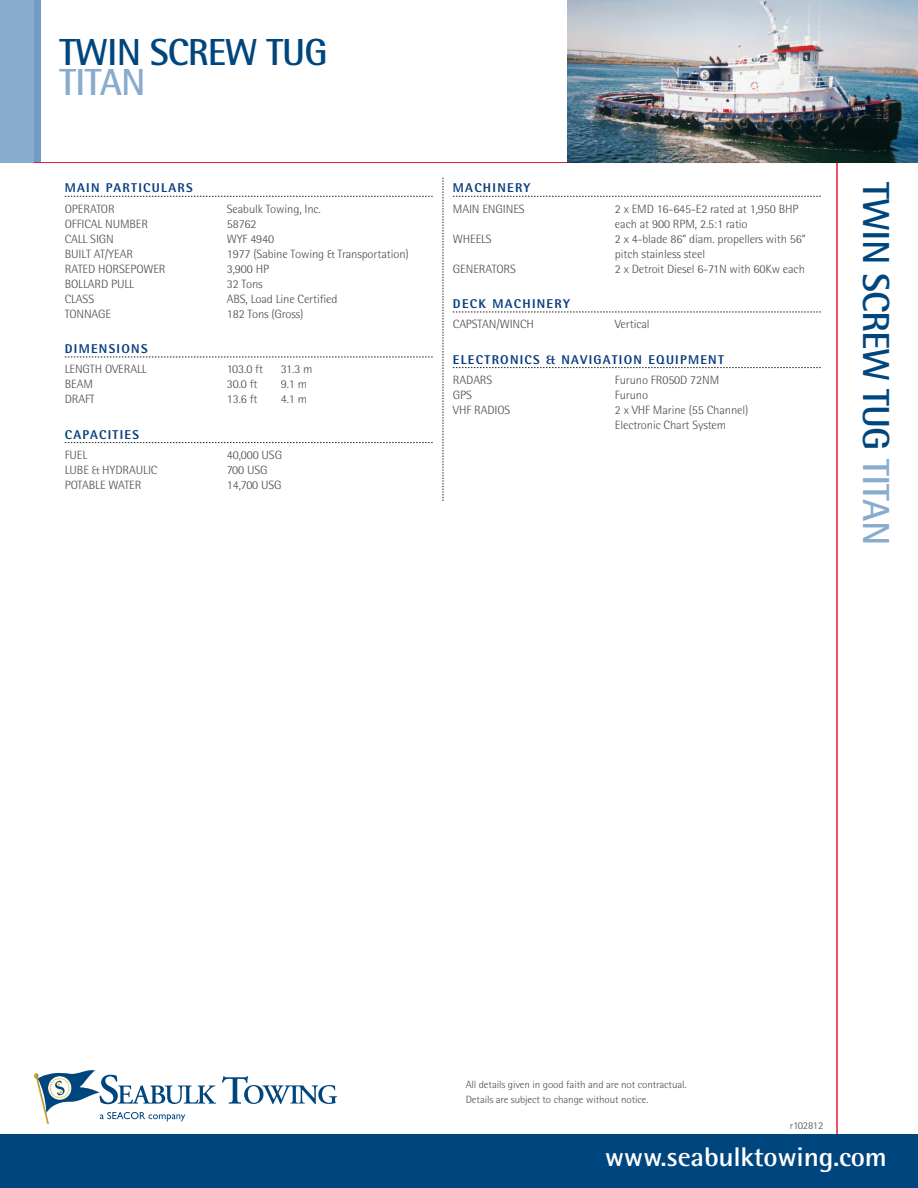
<style>
.page{position:relative;width:918px;height:1188px;background:#fff}
.page>*{position:absolute;margin:0;border:0;box-sizing:border-box;transform-origin:0 0}
.t1{font:700 37.65px "AT Rotis Semi Sans";letter-spacing:-.025em;color:#00467e}
.t2{font:700 37.65px "AT Rotis Semi Sans";letter-spacing:-.025em;color:#88acce}
.t3{font:700 27px "AT Rotis Semi Sans";letter-spacing:-.01em;color:#fff;scale:1.05 1}
.Categories{font:800 12.75px "AT Rotis Semi Sans";letter-spacing:.1em;color:#0a3e7e}
.Specs{font:300 12px "AT Rotis Semi Sans";letter-spacing:-.01em;color:#4b4c4d;scale:1.05 1}
.Specs-2{font:300 10.5px/15px "AT Rotis Semi Sans";letter-spacing:-.01em;color:#4b4c4d;scale:1.05 1}
.s1{color:#88acce}
</style>
<div class="page">
<hr style="left:836px;top:0;width:2px;height:1188px;background:#e51836">
<svg style="left:222px;top:1076px;width:115px;height:28px"></svg>
<svg style="left:34px;top:1070px;width:182px;height:54px"></svg>
<div style="left:0;top:0;width:40px;height:162px;background:#709cc6"></div>
<hr style="left:0;top:162px;width:837px;height:1px;background:#e51836">
<div style="left:0;top:0;width:34px;height:162px;background:#88acce"></div>
<div style="left:0;top:1134px;width:918px;height:54px;background:#00467e"></div>
<img style="left:567px;top:0;width:351px;height:162px">
<svg style="left:443px;top:178px;width:1px;height:323px"></svg>
<svg style="left:65px;top:196px;width:368px;height:1px"></svg>
<svg style="left:65px;top:357px;width:368px;height:1px"></svg>
<svg style="left:65px;top:442px;width:368px;height:1px"></svg>
<svg style="left:453px;top:196px;width:368px;height:1px"></svg>
<svg style="left:453px;top:312px;width:368px;height:1px"></svg>
<svg style="left:453px;top:367px;width:368px;height:1px"></svg>
<h1 class="t1" style="left:59px;top:29px;width:270px">TWIN SCREW TUG</h1>
<h1 class="t2" style="left:59px;top:59px;width:88px">TITAN</h1>
<p class="Categories" style="left:65px;top:180px;width:129px">MAIN PARTICULARS</p>
<p class="Specs" style="left:65px;top:202px;width:49px">OPERATOR</p>
<p class="Specs" style="left:227px;top:202px;width:91px">Seabulk Towing, Inc.</p>
<p class="Specs" style="left:65px;top:217px;width:81px">OFFICAL NUMBER</p>
<p class="Specs" style="left:227px;top:217px;width:30px">58762</p>
<p class="Specs" style="left:65px;top:232px;width:48px">CALL SIGN</p>
<p class="Specs" style="left:227px;top:232px;width:47px">WYF 4940</p>
<p class="Specs" style="left:65px;top:247px;width:67px">BUILT AT/YEAR</p>
<p class="Specs" style="left:227px;top:247px;width:175px">1977 (Sabine Towing &amp; Transportation)</p>
<p class="Specs" style="left:65px;top:262px;width:98px">RATED HORSEPOWER</p>
<p class="Specs" style="left:227px;top:262px;width:42px">3,900 HP</p>
<p class="Specs" style="left:65px;top:277px;width:68px">BOLLARD PULL</p>
<p class="Specs" style="left:227px;top:277px;width:36px">32 Tons</p>
<p class="Specs" style="left:65px;top:292px;width:29px">CLASS</p>
<p class="Specs" style="left:227px;top:292px;width:107px">ABS, Load Line Certified</p>
<p class="Specs" style="left:65px;top:307px;width:46px">TONNAGE</p>
<p class="Specs" style="left:227px;top:307px;width:74px">182 Tons (Gross)</p>
<p class="Categories" style="left:65px;top:341px;width:84px">DIMENSIONS</p>
<p class="Specs" style="left:65px;top:362px;width:80px">LENGTH OVERALL</p>
<p class="Specs" style="left:227px;top:362px;width:36px">103.0 ft</p>
<p class="Specs" style="left:281px;top:362px;width:32px">31.3 m</p>
<p class="Specs" style="left:65px;top:377px;width:28px">BEAM</p>
<p class="Specs" style="left:227px;top:377px;width:31px">30.0 ft</p>
<p class="Specs" style="left:281px;top:377px;width:27px">9.1 m</p>
<p class="Specs" style="left:65px;top:392px;width:30px">DRAFT</p>
<p class="Specs" style="left:227px;top:392px;width:31px">13.6 ft</p>
<p class="Specs" style="left:281px;top:392px;width:27px">4.1 m</p>
<p class="Categories" style="left:65px;top:426px;width:76px">CAPACITIES</p>
<p class="Specs" style="left:65px;top:448px;width:23px">FUEL</p>
<p class="Specs" style="left:227px;top:448px;width:54px">40,000 USG</p>
<p class="Specs" style="left:65px;top:463px;width:90px">LUBE &amp; HYDRAULIC</p>
<p class="Specs" style="left:227px;top:463px;width:40px">700 USG</p>
<p class="Specs" style="left:65px;top:478px;width:75px">POTABLE WATER</p>
<p class="Specs" style="left:227px;top:478px;width:54px">14,700 USG</p>
<p class="Categories" style="left:453px;top:180px;width:79px">MACHINERY</p>
<p class="Specs" style="left:453px;top:202px;width:70px">MAIN ENGINES</p>
<p class="Specs" style="left:615px;top:202px;width:176px">2 x EMD 16-645-E2 rated at 1,950 BHP</p>
<p class="Specs" style="left:615px;top:217px;width:128px">each at 900 RPM, 2.5:1 ratio</p>
<p class="Specs" style="left:453px;top:232px;width:38px">WHEELS</p>
<p class="Specs" style="left:615px;top:232px;width:183px">2 x 4-blade 86” diam. propellers with 56”</p>
<p class="Specs" style="left:615px;top:247px;width:88px">pitch stainless steel</p>
<p class="Specs" style="left:453px;top:262px;width:62px">GENERATORS</p>
<p class="Specs" style="left:615px;top:262px;width:183px">2 x Detroit Diesel 6-71N with 60Kw each</p>
<p class="Categories" style="left:453px;top:296px;width:119px">DECK MACHINERY</p>
<p class="Specs" style="left:453px;top:317px;width:79px">CAPSTAN/WINCH</p>
<p class="Specs" style="left:615px;top:317px;width:35px">Vertical</p>
<p class="Categories" style="left:453px;top:351px;width:273px">ELECTRONICS &amp; NAVIGATION EQUIPMENT</p>
<p class="Specs" style="left:453px;top:373px;width:39px">RADARS</p>
<p class="Specs" style="left:615px;top:373px;width:101px">Furuno FR050D 72NM</p>
<p class="Specs" style="left:453px;top:388px;width:20px">GPS</p>
<p class="Specs" style="left:615px;top:388px;width:33px">Furuno</p>
<p class="Specs" style="left:453px;top:403px;width:56px">VHF RADIOS</p>
<p class="Specs" style="left:615px;top:403px;width:129px">2 x VHF Marine (55 Channel)</p>
<p class="Specs" style="left:615px;top:418px;width:108px">Electronic Chart System</p>
<h1 class="t1" style="left:899px;top:182px;width:365px;rotate:90deg">TWIN SCREW TUG <span class="s1">TITAN</span></h1>
<p class="Specs-2" style="left:466px;top:1077px;width:212px">All details given in good faith and are not contractual.<br>Details are subject to change without notice.</p>
<p class="Specs-2" style="left:790px;top:1117px;width:34px">r102812</p>
<h2 class="t3" style="left:605px;top:1140px;width:270px">www.seabulktowing.com</h2>
</div>
